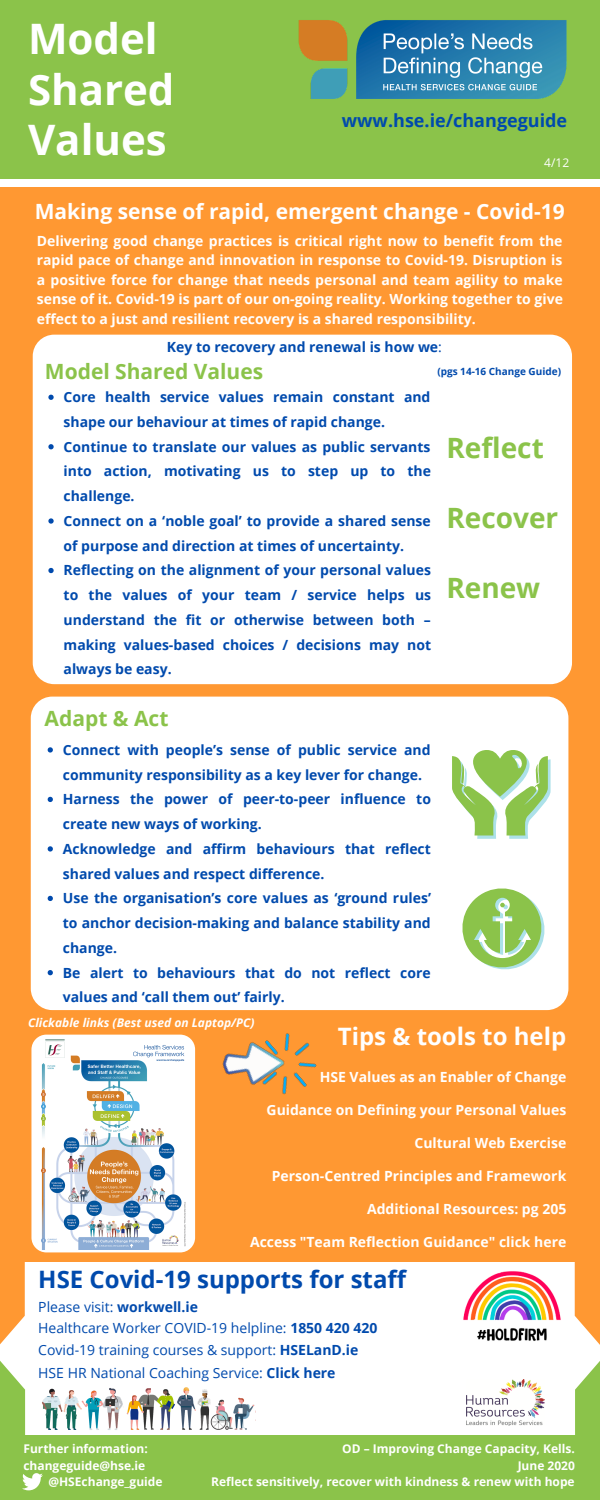
<style>
.page{position:relative;width:600px;height:1500px;background:#fff}
.page>*{position:absolute;margin:0;border:0;box-sizing:border-box;transform-origin:0 0}
.t1{font:700 42px "Open Sans";color:#fff}
.t2{font:700 28px "Open Sans";color:#8bc34a}
.t3{font:700 24px "Open Sans";color:#004aad}
.t4{font:700 24px "Open Sans";color:#fff}
.t5{font:700 21px "Open Sans";color:#fff}
.t6{font:700 21px "Open Sans";color:#8bc34a}
.t7{font:700 18px "Open Sans";color:#004aad}
.t8{font:700 14px/24.8px "Open Sans";color:#004aad}
.t9{font:700 14px/19.5px "Open Sans";color:#fff;text-align:justify}
.t10{font:14px "Open Sans";color:#004aad}
.t11{font:700 12px/16.5px "Open Sans";color:#fff}
.t12{font:italic 700 12px "Open Sans";color:#fff}
.t13{font:12px "Open Sans";color:#fff}
.t14{font:700 10px "Open Sans";color:#004aad}
.s1{font-weight:400}
.s2{font-weight:700}
</style>
<div class="page">
<svg style="left:575px;top:1361px;width:25px;height:74px"></svg>
<svg style="left:575px;top:1262px;width:25px;height:83px"></svg>
<div style="left:0;top:187px;width:600px;height:1075px;background:#ff9832"></div>
<div style="left:0;top:0;width:600px;height:178px;background:#8bc34a"></div>
<img style="left:298px;top:20px;width:269px;height:79px">
<svg style="left:0;top:1361px;width:25px;height:74px"></svg>
<div style="left:0;top:1435px;width:600px;height:65px;background:#8bc34a"></div>
<div style="left:31px;top:697px;width:537px;height:313px;background:#fff;border-radius:21px"></div>
<img style="left:169px;top:1010px;width:160px;height:134px">
<svg style="left:0;top:1262px;width:25px;height:83px"></svg>
<svg style="left:22px;top:1473px;width:21px;height:17px"></svg>
<div style="left:33px;top:335px;width:539px;height:349px;background:#fff;border-radius:21px"></div>
<div style="left:31px;top:1035px;width:164px;height:217px;background:#fff;border-radius:15px"></div>
<svg style="left:48px;top:747px;width:5px;height:6px"></svg>
<svg style="left:48px;top:797px;width:5px;height:5px"></svg>
<svg style="left:48px;top:846px;width:5px;height:6px"></svg>
<svg style="left:48px;top:896px;width:5px;height:5px"></svg>
<svg style="left:48px;top:970px;width:5px;height:5px"></svg>
<img style="left:41px;top:1039px;width:145px;height:210px">
<svg style="left:48px;top:395px;width:6px;height:5px"></svg>
<svg style="left:48px;top:444px;width:6px;height:5px"></svg>
<svg style="left:48px;top:518px;width:6px;height:6px"></svg>
<svg style="left:48px;top:568px;width:6px;height:5px"></svg>
<svg style="left:462px;top:888px;width:83px;height:82px"></svg>
<svg style="left:452px;top:750px;width:99px;height:89px"></svg>
<img style="left:42px;top:1388px;width:81px;height:42px">
<img style="left:126px;top:1387px;width:129px;height:43px">
<img style="left:463px;top:1271px;width:98px;height:70px">
<img style="left:467px;top:1379px;width:78px;height:46px">
<p class="t1" style="left:28px;top:10px;width:131px">Model</p>
<p class="t1" style="left:28px;top:60px;width:148px">Shared</p>
<p class="t1" style="left:28px;top:110px;width:140px">Values</p>
<p class="t7" style="left:342px;top:108px;width:227px">www.hse.ie/changeguide</p>
<p class="t13" style="left:544px;top:154px;width:26px">4/12</p>
<p class="t5" style="left:35px;top:196px;width:532px">Making sense of rapid, emergent change - Covid-19</p>
<p class="t9" style="left:37px;top:231px;width:528px">Delivering good change practices is critical right now to benefit from the rapid pace of change and innovation in response to Covid-19. Disruption is a positive force for change that needs personal and team agility to make sense of it. Covid-19 is part of our on-going reality. Working together to give effect to a just and resilient recovery is a shared responsibility.</p>
<p class="t8" style="left:167px;top:334px;width:277px">Key to recovery and renewal is how we<span class="s1">:</span></p>
<p class="t6" style="left:45px;top:356px;width:220px">Model Shared Values</p>
<p class="t14" style="left:437px;top:365px;width:125px">(pgs 14-16 Change Guide)</p>
<p class="t8" style="left:64px;top:384px;width:368px">Core health service values remain constant and shape our behaviour at times of rapid change.</p>
<p class="t8" style="left:64px;top:434px;width:369px;text-align:justify">Continue to translate our values as public servants into action, motivating us to step up to the challenge.</p>
<p class="t8" style="left:64px;top:508px;width:369px">Connect on a ‘noble goal’ to provide a shared sense of purpose and direction at times of uncertainty.</p>
<p class="t8" style="left:64px;top:558px;width:369px;text-align:justify">Reflecting on the alignment of your personal values to the values of your team / service helps us understand the fit or otherwise between both – making values-based choices / decisions may not always be easy.</p>
<p class="t6" style="left:45px;top:704px;width:125px">Adapt &amp; Act</p>
<p class="t8" style="left:63px;top:737px;width:369px">Connect with people’s sense of public service and community responsibility as a key lever for change.</p>
<p class="t8" style="left:63px;top:786px;width:370px">Harness the power of peer-to-peer influence to create new ways of working.</p>
<p class="t8" style="left:63px;top:836px;width:370px">Acknowledge and affirm behaviours that reflect shared values and respect difference.</p>
<p class="t8" style="left:63px;top:885px;width:370px;text-align:justify">Use the organisation’s core values as ‘ground rules’ to anchor decision-making and balance stability and change.</p>
<p class="t8" style="left:63px;top:960px;width:369px">Be alert to behaviours that do not reflect core values and ‘call them out’ fairly.</p>
<p class="t2" style="left:446px;top:428px;width:99px">Reflect</p>
<p class="t2" style="left:446px;top:498px;width:113px">Recover</p>
<p class="t2" style="left:446px;top:568px;width:95px">Renew</p>
<p class="t12" style="left:28px;top:1014px;width:228px">Clickable links (Best used on Laptop/PC)</p>
<p class="t4" style="left:338px;top:1020px;width:230px">Tips &amp; tools to help</p>
<p class="t9" style="left:320px;top:1067px;width:248px">HSE Values as an Enabler of Change</p>
<p class="t9" style="left:267px;top:1100px;width:301px">Guidance on Defining your Personal Values</p>
<p class="t9" style="left:414px;top:1133px;width:153px">Cultural Web Exercise</p>
<p class="t9" style="left:272px;top:1166px;width:296px">Person-Centred Principles and Framework</p>
<p class="t9" style="left:367px;top:1199px;width:201px">Additional Resources: pg 205</p>
<p class="t9" style="left:250px;top:1232px;width:318px">Access "Team Reflection Guidance" click here</p>
<p class="t3" style="left:38px;top:1262px;width:369px">HSE Covid-19 supports for staff</p>
<p class="t10" style="left:38px;top:1297px;width:161px">Please visit: <span class="s2">workwell.ie</span></p>
<p class="t10" style="left:38px;top:1318px;width:341px">Healthcare Worker COVID-19 helpline: <span class="s2">1850 420 420</span></p>
<p class="t10" style="left:38px;top:1341px;width:322px">Covid-19 training courses &amp; support: <span class="s2">HSELanD.ie</span></p>
<p class="t10" style="left:38px;top:1363px;width:299px">HSE HR National Coaching Service: <span class="s2">Click here</span></p>
<p class="t11" style="left:23px;top:1441px;width:126px">Further information: changeguide@hse.ie</p>
<p class="t11" style="left:48px;top:1474px;width:116px">@HSEchange_guide</p>
<p class="t11" style="left:342px;top:1441px;width:234px">OD – Improving Change Capacity, Kells.</p>
<p class="t11" style="left:518px;top:1457px;width:59px">June 2020</p>
<p class="t11" style="left:211px;top:1474px;width:365px">Reflect sensitively, recover with kindness &amp; renew with hope</p>
</div>
